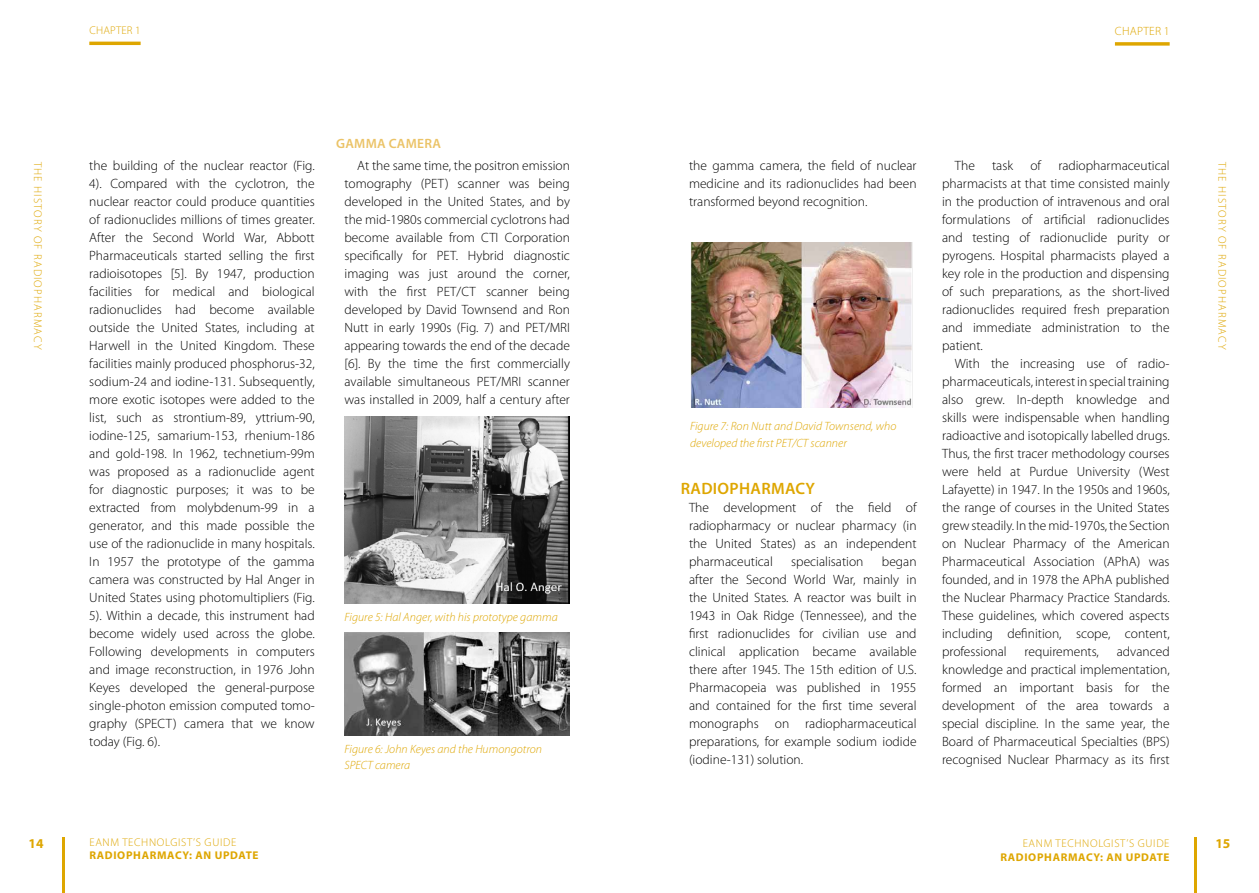
<style>
.page{position:relative;width:1259px;height:893px;background:#fff}
.page>*{position:absolute;margin:0;border:0;box-sizing:border-box;transform-origin:0 0}
.t1{font:600 16.5px "Myriad Pro";letter-spacing:.02em;color:#dea600}
.t2{font:300 13.5px/18px "Myriad Pro";color:#000;text-align:justify}
.t3{font:600 13.5px "Myriad Pro";letter-spacing:.02em;color:#ebc367}
.t4{font:700 13.5px "Myriad Pro";color:#dea600}
.t5{font:italic 300 12px/16.5px "Myriad Pro";letter-spacing:.005em;color:#dea600}
.t6{font:300 12px "Myriad Pro";letter-spacing:.02em;color:#dea600}
.t7{font:300 11.25px "Myriad Pro";letter-spacing:.1em;color:#dea600}
.t8{font:300 11.25px "Myriad Pro";letter-spacing:.06em;color:#dea600}
.t9{font:700 11.25px "Myriad Pro";letter-spacing:.06em;color:#dea600}
.t10{font:300 11.25px "Myriad Pro";letter-spacing:.02em;color:#dea600}
</style>
<div class="page">
<svg style="left:1115px;top:42px;width:54px;height:4px"></svg>
<hr style="left:89px;top:42px;width:52px;height:3px;background:#dea600">
<hr style="left:63px;top:838px;width:2px;height:55px;background:#dea600">
<hr style="left:1194px;top:838px;width:2px;height:55px;background:#dea600">
<img style="left:344px;top:417px;width:226px;height:186px">
<img style="left:344px;top:632px;width:226px;height:103px">
<img style="left:691px;top:243px;width:222px;height:165px">
<p class="t10" style="left:89px;top:23px;width:53px">CHAPTER 1</p>
<p class="t6" style="left:1115px;top:23px;width:56px">CHAPTER 1</p>
<p class="t3" style="left:336px;top:135px;width:106px">GAMMA CAMERA</p>
<p class="t2" style="left:344px;top:156px;width:227px;text-indent:13px">At the same time, the positron emission tomography (PET) scanner was being developed in the United States, and by the mid-1980s commercial cyclotrons had become available from CTI Corporation specifically for PET. Hybrid diagnostic imaging was just around the corner, with the first PET/CT scanner being developed by David Townsend and Ron Nutt in early 1990s (Fig. 7) and PET/MRI appearing towards the end of the decade [6]. By the time the first commercially available simultaneous PET/MRI scanner was installed in 2009, half a century after</p>
<p class="t2" style="left:89px;top:156px;width:227px">the building of the nuclear reactor (Fig.<br>4). Compared with the cyclotron, the nuclear reactor could produce quantities of radionuclides millions of times greater.<br>After the Second World War, Abbott Pharmaceuticals started selling the first radioisotopes [5]. By 1947, production facilities for medical and biological radionuclides had become available outside the United States, including at Harwell in the United Kingdom. These facilities mainly produced phosphorus-32, sodium-24 and iodine-131. Subsequently, more exotic isotopes were added to the list, such as strontium-89, yttrium-90, iodine-125, samarium-153, rhenium-186 and gold-198. In 1962, technetium-99m was proposed as a radionuclide agent for diagnostic purposes; it was to be extracted from molybdenum-99 in a generator, and this made possible the use of the radionuclide in many hospitals.<br>In 1957 the prototype of the gamma camera was constructed by Hal Anger in United States using photomultipliers (Fig.<br>5). Within a decade, this instrument had become widely used across the globe.<br>Following developments in computers and image reconstruction, in 1976 John Keyes developed the general-purpose single-photon emission computed tomo&shy;graphy (SPECT) camera that we know today (Fig. 6).</p>
<p class="t2" style="left:955px;top:156px;width:22px">The</p>
<p class="t2" style="left:992px;top:156px;width:23px">task</p>
<p class="t2" style="left:1030px;top:156px;width:12px">of</p>
<p class="t2" style="left:689px;top:156px;width:229px">the gamma camera, the field of nuclear medicine and its radionuclides had been transformed beyond recognition.</p>
<p class="t2" style="left:942px;top:156px;width:229px;text-indent:116px">radiopharmaceutical pharmacists at that time consisted mainly in the production of intravenous and oral formulations of artificial radionuclides and testing of radionuclide purity or pyrogens. Hospital pharmacists played a key role in the production and dispensing of such preparations, as the short-lived radionuclides required fresh preparation and immediate administration to the patient.</p>
<p class="t2" style="left:942px;top:354px;width:229px;text-indent:13px">With the increasing use of radio&shy;pharmaceuticals, interest in special training also grew. In-depth knowledge and skills were indispensable when handling radioactive and isotopically labelled drugs.<br>Thus, the first tracer methodology courses were held at Purdue University (West Lafayette) in 1947. In the 1950s and 1960s, the range of courses in the United States grew steadily. In the mid-1970s, the Section on Nuclear Pharmacy of the American Pharmaceutical Association (APhA) was founded, and in 1978 the APhA published the Nuclear Pharmacy Practice Standards.<br>These guidelines, which covered aspects including definition, scope, content, professional</p>
<p class="t7" style="left:45px;top:162px;width:189px;rotate:90deg">THE HISTORY OF RADIOPHARMACY</p>
<p class="t7" style="left:1229px;top:162px;width:189px;rotate:90deg">THE HISTORY OF RADIOPHARMACY</p>
<p class="t5" style="left:690px;top:418px;width:208px">Figure 7: Ron Nutt and David Townsend, who developed the first PET/CT scanner</p>
<p class="t1" style="left:680px;top:478px;width:136px">RADIOPHARMACY</p>
<p class="t2" style="left:689px;top:498px;width:229px">The development of the field of radiopharmacy or nuclear pharmacy (in the United States) as an independent pharmaceutical</p>
<p class="t2" style="left:689px;top:552px;width:229px;text-indent:193px">began after the Second World War, mainly in the United States. A reactor was built in 1943 in Oak Ridge (Tennessee), and the first radionuclides for civilian use and clinical application became available there after 1945. The 15th edition of U.S.<br>Pharmacopeia was published in 1955 and contained for the first time several monographs on radiopharmaceutical preparations, for example sodium iodide (iodine-131) solution.</p>
<p class="t2" style="left:791px;top:552px;width:74px">specialisation</p>
<p class="t5" style="left:344px;top:608px;width:215px">Figure 5: Hal Anger, with his prototype gamma</p>
<p class="t2" style="left:942px;top:642px;width:229px;text-indent:175px">advanced knowledge and practical implementation, formed an important basis for the development of the area towards a special discipline. In the same year, the Board of Pharmaceutical Specialties (BPS) recognised Nuclear Pharmacy as its first</p>
<p class="t2" style="left:1024px;top:642px;width:76px">requirements,</p>
<p class="t5" style="left:344px;top:740px;width:199px">Figure 6: John Keyes and the Humongotron<br>SPECT camera</p>
<p class="t8" style="left:89px;top:835px;width:148px">EANM TECHNOLGIST’S GUIDE</p>
<p class="t9" style="left:89px;top:848px;width:171px">RADIOPHARMACY: AN UPDATE</p>
<p class="t4" style="left:29px;top:834px;width:16px">14</p>
<p class="t4" style="left:1215px;top:834px;width:16px">15</p>
<p class="t8" style="left:1022px;top:837px;width:148px">EANM TECHNOLGIST’S GUIDE</p>
<p class="t9" style="left:1000px;top:850px;width:171px">RADIOPHARMACY: AN UPDATE</p>
</div>
